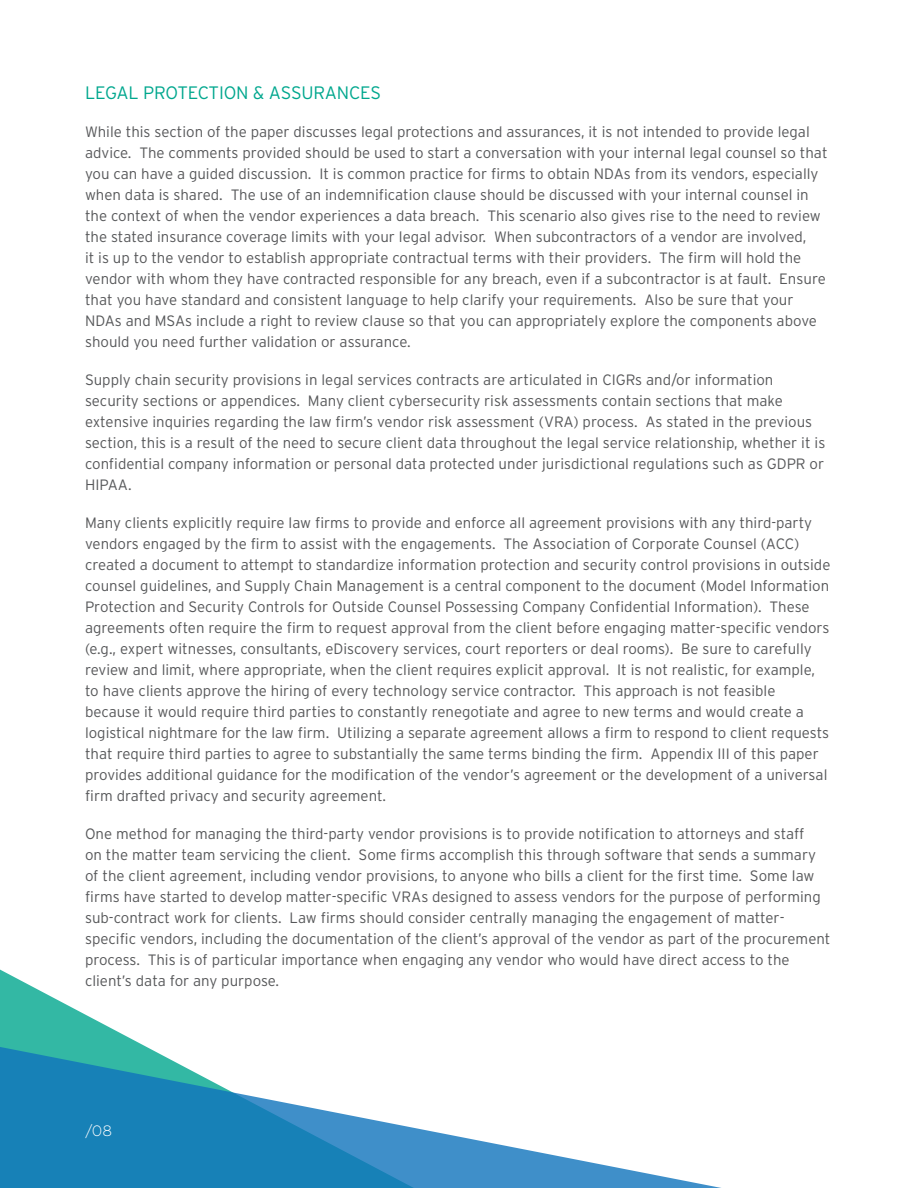
<style>
.page{position:relative;width:918px;height:1188px;background:#fff}
.page>*{position:absolute;margin:0;border:0;box-sizing:border-box;transform-origin:0 0}
.Body_Copy_-_Headers{font:300 18px "Interstate";letter-spacing:-.01em;color:#00a78e}
.Body_Copy{font:300 15px/21px "Interstate";color:#57585a}
.t1{font:300 15px "Geometria";color:#fff}
</style>
<div class="page">
<svg style="left:0;top:969px;width:124px;height:66px"></svg>
<svg style="left:0;top:1035px;width:721px;height:153px"></svg>
<p class="Body_Copy_-_Headers" style="left:85px;top:83px;width:297px">LEGAL PROTECTION &amp; ASSURANCES</p>
<p class="Body_Copy" style="left:85px;top:122px;width:744px">While this section of the paper discusses legal protections and assurances, it is not intended to provide legal advice. The comments provided should be used to start a conversation with your internal legal counsel so that you can have a guided discussion. It is common practice for firms to obtain NDAs from its vendors, especially when data is shared. The use of an indemnification clause should be discussed with your internal counsel in the context of when the vendor experiences a data breach. This scenario also gives rise to the need to review the stated insurance coverage limits with your legal advisor. When subcontractors of a vendor are involved,<br>it is up to the vendor to establish appropriate contractual terms with their providers. The firm will hold the vendor with whom they have contracted responsible for any breach, even if a subcontractor is at fault. Ensure that you have standard and consistent language to help clarify your requirements. Also be sure that your NDAs and MSAs include a right to review clause so that you can appropriately explore the components above should you need further validation or assurance.</p>
<p class="Body_Copy" style="left:85px;top:370px;width:742px">Supply chain security provisions in legal services contracts are articulated in CIGRs and/or information security sections or appendices. Many client cybersecurity risk assessments contain sections that make extensive inquiries regarding the law firm’s vendor risk assessment (VRA) process. As stated in the previous section, this is a result of the need to secure client data throughout the legal service relationship, whether it is confidential company information or personal data protected under jurisdictional regulations such as GDPR or HIPAA.</p>
<p class="Body_Copy" style="left:85px;top:513px;width:747px">Many clients explicitly require law firms to provide and enforce all agreement provisions with any third-party vendors engaged by the firm to assist with the engagements. The Association of Corporate Counsel (ACC) created a document to attempt to standardize information protection and security control provisions in outside counsel guidelines, and Supply Chain Management is a central component to the document (Model Information Protection and Security Controls for Outside Counsel Possessing Company Confidential Information). These agreements often require the firm to request approval from the client before engaging matter-specific vendors (e.g., expert witnesses, consultants, eDiscovery services, court reporters or deal rooms). Be sure to carefully review and limit, where appropriate, when the client requires explicit approval. It is not realistic, for example, to have clients approve the hiring of every technology service contractor. This approach is not feasible because it would require third parties to constantly renegotiate and agree to new terms and would create a logistical nightmare for the law firm. Utilizing a separate agreement allows a firm to respond to client requests that require third parties to agree to substantially the same terms binding the firm. Appendix III of this paper provides additional guidance for the modification of the vendor’s agreement or the development of a universal firm drafted privacy and security agreement.</p>
<p class="Body_Copy" style="left:85px;top:824px;width:747px">One method for managing the third-party vendor provisions is to provide notification to attorneys and staff<br>on the matter team servicing the client. Some firms accomplish this through software that sends a summary of the client agreement, including vendor provisions, to anyone who bills a client for the first time. Some law firms have started to develop matter-specific VRAs designed to assess vendors for the purpose of performing sub-contract work for clients. Law firms should consider centrally managing the engagement of matter&shy;specific vendors, including the documentation of the client’s approval of the vendor as part of the procurement process. This is of particular importance when engaging any vendor who would have direct access to the client’s data for any purpose.</p>
<p class="t1" style="left:85px;top:1122px;width:29px">/08</p>
</div>
